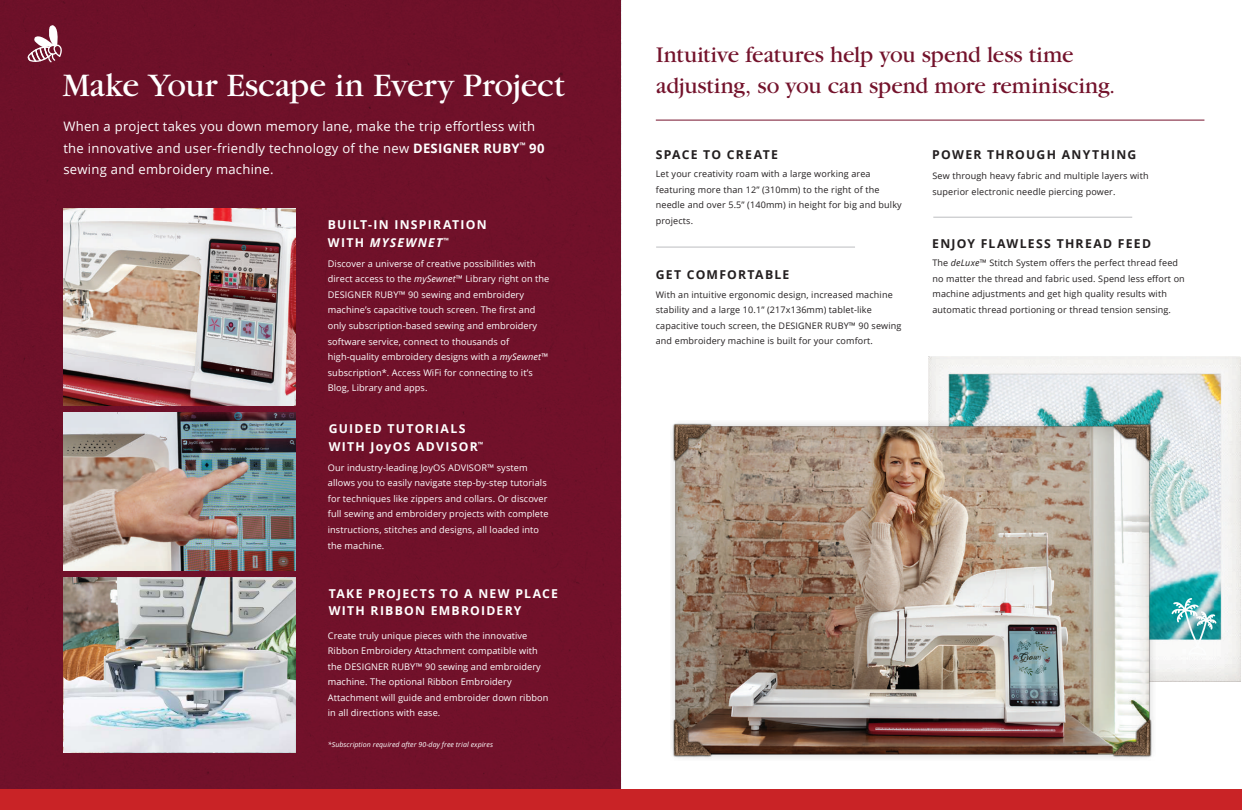
<style>
.page{position:relative;width:1242px;height:810px;background:#fff}
.page>*{position:absolute;margin:0;border:0;box-sizing:border-box;transform-origin:0 0}
.t1{font:34.3px "Garamond";letter-spacing:-.005em;color:#fff}
.t2{font:23.4px/30.8px "Garamond";letter-spacing:-.005em;color:#74132c}
.t3{font:13.1px/21.8px "Open Sans";letter-spacing:.02em;color:#fff}
.t4{font:700 12.2px/17.8px "Open Sans";letter-spacing:.1em;color:#fff}
.t5{font:700 12.2px "Open Sans";letter-spacing:.1em;color:#231f20}
.t6{font:9.2px/15.6px "Open Sans";letter-spacing:.01em;color:#fff}
.t7{font:9px/15.6px "Open Sans";letter-spacing:.015em;color:#231f20}
.t8{font:italic 7px "Open Sans";letter-spacing:.01em;color:#fff}
.s1{font-weight:700}
.s2{font-style:italic}
</style>
<div class="page">
<img style="left:928px;top:357px;width:312px;height:325px">
<div style="left:1px;top:1px;width:620px;height:788px;background:#70112a"></div>
<div style="left:0;top:789px;width:1242px;height:21px;background:#c92326"></div>
<img style="left:63px;top:412px;width:233px;height:159px">
<img style="left:63px;top:577px;width:233px;height:176px">
<svg style="left:28px;top:25px;width:34px;height:37px"></svg>
<hr style="left:656px;top:247px;width:199px;height:1px;background:#bcbdc0">
<hr style="left:933px;top:217px;width:199px;height:1px;background:#bcbdc0">
<hr style="left:656px;top:120px;width:548px;height:1px;background:#76122c">
<img style="left:63px;top:208px;width:233px;height:198px">
<img style="left:671px;top:420px;width:484px;height:339px">
<svg style="left:1171px;top:598px;width:46px;height:58px"></svg>
<h1 class="t1" style="left:62px;top:67px;width:504px">Make Your Escape in Every Project</h1>
<h3 class="t3" style="left:63px;top:115px;width:483px">When a project takes you down memory lane, make the trip effortless with the innovative and user-friendly technology of the new <span class="s1">DESIGNER RUBY</span><sup>™</sup> <span class="s1">90 </span>sewing and embroidery machine.</h3>
<h3 class="t4" style="left:328px;top:215px;width:160px">BUILT-IN INSPIRATION<br>WITH <span class="s2">MYSEWNET</span><sup>™</sup></h3>
<p class="t6" style="left:328px;top:255px;width:223px">Discover a universe of creative possibilities with direct access to the <span class="s2">mySewnet</span>™ Library right on the DESIGNER RUBY™ 90 sewing and embroidery machine’s capacitive touch screen. The first and only subscription-based sewing and embroidery software service, connect to thousands of high-quality embroidery designs with a <span class="s2">mySewnet™ </span>subscription*. Access WiFi for connecting to it’s Blog, Library and apps.</p>
<h3 class="t4" style="left:329px;top:419px;width:156px">GUIDED TUTORIALS<br>WITH JoyOS ADVISOR<sup>™</sup></h3>
<p class="t6" style="left:328px;top:459px;width:222px">Our industry-leading JoyOS ADVISOR™ system allows you to easily navigate step-by-step tutorials for techniques like zippers and collars. Or discover full sewing and embroidery projects with complete instructions, stitches and designs, all loaded into the machine.</p>
<h3 class="t4" style="left:329px;top:584px;width:231px">TAKE PROJECTS TO A NEW PLACE<br>WITH RIBBON EMBROIDERY</h3>
<p class="t6" style="left:328px;top:627px;width:222px">Create truly unique pieces with the innovative Ribbon Embroidery Attachment compatible with the DESIGNER RUBY™ 90 sewing and embroidery machine. The optional Ribbon Embroidery Attachment will guide and embroider down ribbon in all directions with ease.</p>
<p class="t8" style="left:328px;top:740px;width:167px">*Subscription required after 90-day free trial expires</p>
<h2 class="t2" style="left:656px;top:40px;width:461px">Intuitive features help you spend less time adjusting, so you can spend more reminiscing.</h2>
<h3 class="t5" style="left:656px;top:146px;width:124px">SPACE TO CREATE</h3>
<p class="t7" style="left:656px;top:166px;width:247px">Let your creativity roam with a large working area featuring more than 12” (310mm) to the right of the needle and over 5.5” (140mm) in height for big and bulky projects.</p>
<h3 class="t5" style="left:656px;top:266px;width:135px">GET COMFORTABLE</h3>
<p class="t7" style="left:656px;top:286px;width:247px">With an intuitive ergonomic design, increased machine stability and a large 10.1” (217x136mm) tablet-like capacitive touch screen, the DESIGNER RUBY™ 90 sewing and embroidery machine is built for your comfort.</p>
<h3 class="t5" style="left:932px;top:146px;width:206px">POWER THROUGH ANYTHING</h3>
<p class="t7" style="left:932px;top:168px;width:218px">Sew through heavy fabric and multiple layers with superior electronic needle piercing power.</p>
<h3 class="t5" style="left:932px;top:235px;width:220px">ENJOY FLAWLESS THREAD FEED</h3>
<p class="t7" style="left:932px;top:255px;width:254px">The <span class="s2">deLuxe</span>™ Stitch System offers the perfect thread feed no matter the thread and fabric used. Spend less effort on machine adjustments and get high quality results with automatic thread portioning or thread tension sensing.</p>
</div>
